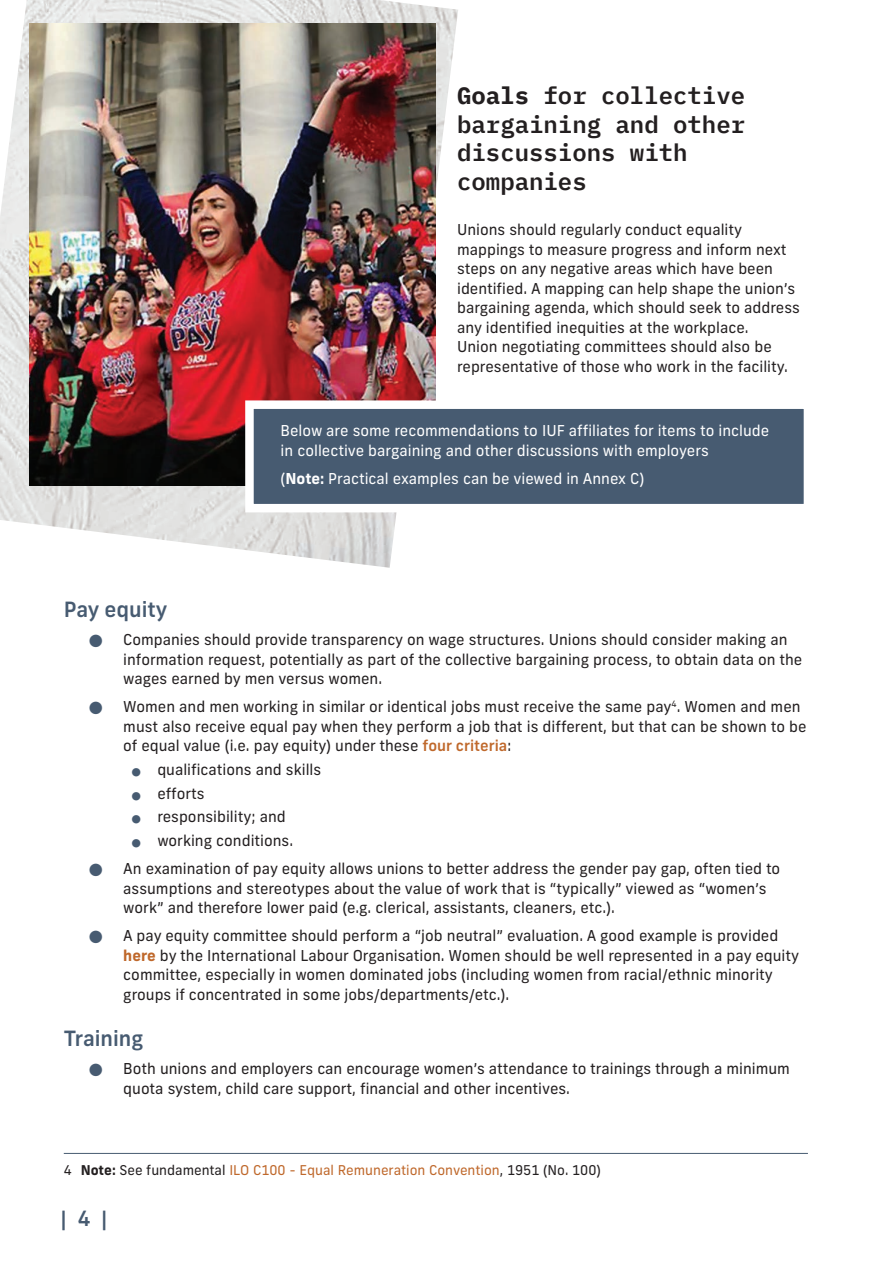
<style>
.page{position:relative;width:893px;height:1263px;background:#fff}
.page>*{position:absolute;margin:0;border:0;box-sizing:border-box;transform-origin:0 0}
.t1{font:600 24px/28.8px "IBM Plex Mono";color:#231f20}
.t2{font:500 21px "Frank New";color:#475b71}
.t3{font:15px/19.5px "Frank New";color:#231f20}
.t4{font:15px/19.5px "Frank New";color:#fff}
.t5{font:13.5px "Frank New";color:#bf682b}
.s1{font-weight:700}
.s2{color:#475b71}
.s3{font-weight:500;color:#bf682b}
.s4{font-weight:700;color:#bf682b}
.s5{color:#231f20}
.s6{font-weight:700;color:#231f20}
</style>
<div class="page">
<img style="left:0;top:0;width:458px;height:568px">
<img style="left:30px;top:23px;width:406px;height:462px">
<hr style="left:64px;top:1153px;width:744px;height:1px;background:#475b71">
<div style="left:245px;top:400px;width:567px;height:112px;background:#475b71;border:9px solid #fff"></div>
<h1 class="t1" style="left:457px;top:79px;width:290px"><span class="s1">Goals</span> for collective bargaining and other discussions with companies</h1>
<p class="t3" style="left:457px;top:220px;width:344px">Unions should regularly conduct equality mappings to measure progress and inform next steps on any negative areas which have been identified. A mapping can help shape the union’s bargaining agenda, which should seek to address any identified inequities at the workplace.<br>Union negotiating committees should also be representative of those who work in the facility.</p>
<p class="t4" style="left:281px;top:421px;width:490px">Below are some recommendations to IUF affiliates for items to include in collective bargaining and other discussions with employers</p>
<p class="t4" style="left:281px;top:469px;width:365px">(<span class="s1">Note:</span> Practical examples can be viewed in Annex C)</p>
<h2 class="t2" style="left:64px;top:596px;width:105px">Pay equity</h2>
<p class="t3" style="left:123px;top:630px;width:681px;text-indent:-34px"><span class="s2">●</span> Companies should provide transparency on wage structures. Unions should consider making an information request, potentially as part of the collective bargaining process, to obtain data on the wages earned by men versus women.</p>
<p class="t3" style="left:123px;top:697px;width:685px;text-indent:-34px"><span class="s2">●</span> Women and men working in similar or identical jobs must receive the same pay<sup>4</sup>. Women and men must also receive equal pay when they perform a job that is different, but that can be shown to be of equal value (i.e. pay equity) under these <span class="s3">four criteria</span>:</p>
<p class="t3" style="left:132px;top:759px;width:191px"><span class="s2">●</span> qualifications and skills</p>
<p class="t3" style="left:132px;top:783px;width:74px"><span class="s2">●</span> efforts</p>
<p class="t3" style="left:132px;top:807px;width:155px"><span class="s2">●</span> responsibility; and</p>
<p class="t3" style="left:132px;top:831px;width:163px"><span class="s2">●</span> working conditions.</p>
<p class="t3" style="left:123px;top:859px;width:658px;text-indent:-34px"><span class="s2">●</span> An examination of pay equity allows unions to better address the gender pay gap, often tied to assumptions and stereotypes about the value of work that is “typically” viewed as “women’s work” and therefore lower paid (e.g. clerical, assistants, cleaners, etc.).</p>
<p class="t3" style="left:123px;top:926px;width:677px;text-indent:-34px"><span class="s2">●</span> A pay equity committee should perform a “job neutral” evaluation. A good example is provided <span class="s4">here</span> by the International Labour Organisation. Women should be well represented in a pay equity committee, especially in women dominated jobs (including women from racial/ethnic minority groups if concentrated in some jobs/departments/etc.).</p>
<h2 class="t2" style="left:64px;top:1025px;width:81px">Training</h2>
<p class="t3" style="left:123px;top:1059px;width:668px;text-indent:-34px"><span class="s2">●</span> Both unions and employers can encourage women’s attendance to trainings through a minimum quota system, child care support, financial and other incentives.</p>
<p class="t5" style="left:64px;top:1161px;width:539px"><span class="s5">4</span> <span class="s6">Note:</span> <span class="s5">See fundamental</span> ILO C100 - Equal Remuneration Convention<span class="s5">, 1951 (No. 100)</span></p>
<h2 class="t2" style="left:61px;top:1205px;width:48px">| 4 |</h2>
</div>
